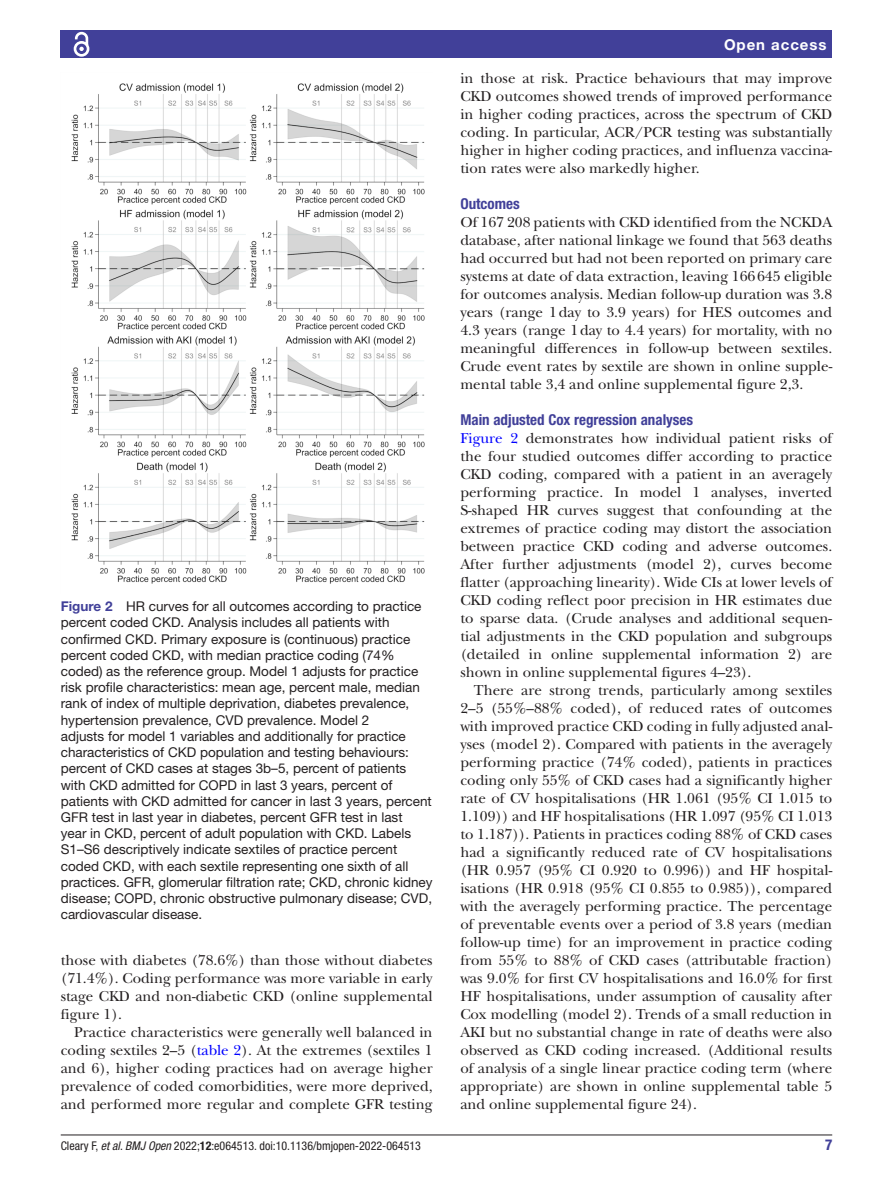
<style>
.page{position:relative;width:893px;height:1191px;background:#fff}
.page>*{position:absolute;margin:0;border:0;box-sizing:border-box;transform-origin:0 0}
.t1{font:15px/18px "New Baskerville";color:#231f20;text-align:justify}
.t2{font:700 condensed 15px "Helvetica Neue LT Std";color:#414099}
.t3{font:700 15px "Helvetica Neue LT Std";letter-spacing:.065em;color:#fff}
.t4{font:13.5px/16.2px "Helvetica Neue LT Std";color:#231f20}
.t5{font:condensed 12px "Helvetica Neue LT Std";color:#231f20}
.s1{font-weight:700;color:#414099}
.s2{color:#00f}
.s3{font-style:italic}
.s4{font-weight:700}
</style>
<div class="page">
<hr style="left:61px;top:1134px;width:771px;height:1px;background:#231f20">
<div style="left:61px;top:31px;width:771px;height:27px;background:#414099"></div>
<svg style="left:73px;top:31px;width:17px;height:26px"></svg>
<img style="left:71px;top:83px;width:354px;height:501px">
<p class="t4" style="left:61px;top:598px;width:373px"><span class="s1">Figure 2</span> HR curves for all outcomes according to practice percent coded CKD. Analysis includes all patients with confirmed CKD. Primary exposure is (continuous) practice percent coded CKD, with median practice coding (74% coded) as the reference group. Model 1 adjusts for practice risk profile characteristics: mean age, percent male, median rank of index of multiple deprivation, diabetes prevalence, hypertension prevalence, CVD prevalence. Model 2<br>adjusts for model 1 variables and additionally for practice characteristics of CKD population and testing behaviours: percent of CKD cases at stages 3b–5, percent of patients with CKD admitted for COPD in last 3 years, percent of patients with CKD admitted for cancer in last 3 years, percent GFR test in last year in diabetes, percent GFR test in last<br>year in CKD, percent of adult population with CKD. Labels S1–S6 descriptively indicate sextiles of practice percent coded CKD, with each sextile representing one sixth of all practices. GFR, glomerular filtration rate; CKD, chronic kidney disease; COPD, chronic obstructive pulmonary disease; CVD, cardiovascular disease.</p>
<p class="t1" style="left:61px;top:951px;width:373px">those with diabetes (78.6%) than those without diabetes (71.4%). Coding performance was more variable in early stage CKD and non-diabetic CKD (online supplemental figure 1).</p>
<p class="t1" style="left:61px;top:1023px;width:373px;text-indent:14px">Practice characteristics were generally well balanced in coding sextiles 2–5 (<span class="s2">table 2</span>). At the extremes (sextiles 1 and 6), higher coding practices had on average higher prevalence of coded comorbidities, were more deprived, and performed more regular and complete GFR testing</p>
<p class="t3" style="left:724px;top:35px;width:104px">Open access</p>
<p class="t1" style="left:460px;top:69px;width:373px">in those at risk. Practice behaviours that may improve CKD outcomes showed trends of improved performance in higher coding practices, across the spectrum of CKD coding. In particular, ACR/PCR testing was substantially higher in higher coding practices, and influenza vaccina&shy;tion rates were also markedly higher.</p>
<p class="t2" style="left:460px;top:195px;width:61px">Outcomes</p>
<p class="t1" style="left:460px;top:213px;width:373px">Of 167 208 patients with CKD identified from the NCKDA database, after national linkage we found that 563 deaths had occurred but had not been reported on primary care systems at date of data extraction, leaving 166645 eligible for outcomes analysis. Median follow-up duration was 3.8 years (range 1day to 3.9 years) for HES outcomes and 4.3 years (range 1day to 4.4 years) for mortality, with no meaningful differences in follow-up between sextiles.<br>Crude event rates by sextile are shown in online supple&shy;mental table 3,4 and online supplemental figure 2,3.</p>
<p class="t2" style="left:460px;top:411px;width:234px">Main adjusted Cox regression analyses</p>
<p class="t1" style="left:460px;top:429px;width:373px"><span class="s2">Figure 2</span> demonstrates how individual patient risks of the four studied outcomes differ according to practice CKD coding, compared with a patient in an averagely performing practice. In model 1 analyses, inverted S-shaped HR curves suggest that confounding at the extremes of practice coding may distort the association between practice CKD coding and adverse outcomes.<br>After further adjustments (model 2), curves become flatter (approaching linearity). Wide CIs at lower levels of CKD coding reflect poor precision in HR estimates due to sparse data. (Crude analyses and additional sequen&shy;tial adjustments in the CKD population and subgroups (detailed in online supplemental information 2) are shown in online supplemental figures 4–23).</p>
<p class="t1" style="left:460px;top:681px;width:373px;text-indent:13px">There are strong trends, particularly among sextiles 2–5 (55%–88% coded), of reduced rates of outcomes with improved practice CKD coding in fully adjusted anal&shy;yses (model 2). Compared with patients in the averagely performing practice (74% coded), patients in practices coding only 55% of CKD cases had a significantly higher rate of CV hospitalisations (HR 1.061 (95% CI 1.015 to 1.109)) and HF hospitalisations (HR 1.097 (95% CI 1.013 to 1.187)). Patients in practices coding 88% of CKD cases had a significantly reduced rate of CV hospitalisations (HR 0.957 (95% CI 0.920 to 0.996)) and HF hospital&shy;isations (HR 0.918 (95% CI 0.855 to 0.985)), compared with the averagely performing practice. The percentage of preventable events over a period of 3.8 years (median follow-up time) for an improvement in practice coding from 55% to 88% of CKD cases (attributable fraction) was 9.0% for first CV hospitalisations and 16.0% for first HF hospitalisations, under assumption of causality after Cox modelling (model 2). Trends of a small reduction in AKI but no substantial change in rate of deaths were also observed as CKD coding increased. (Additional results of analysis of a single linear practice coding term (where appropriate) are shown in online supplemental table 5 and online supplemental figure 24).</p>
<p class="t5" style="left:61px;top:1138px;width:362px">Cleary F, <span class="s3">et al</span>. <span class="s3">BMJ Open</span> 2022;<span class="s4">12</span>:e064513. doi:10.1136/bmjopen-2022-064513</p>
<p class="t2" style="left:825px;top:1135px;width:9px">7</p>
</div>
